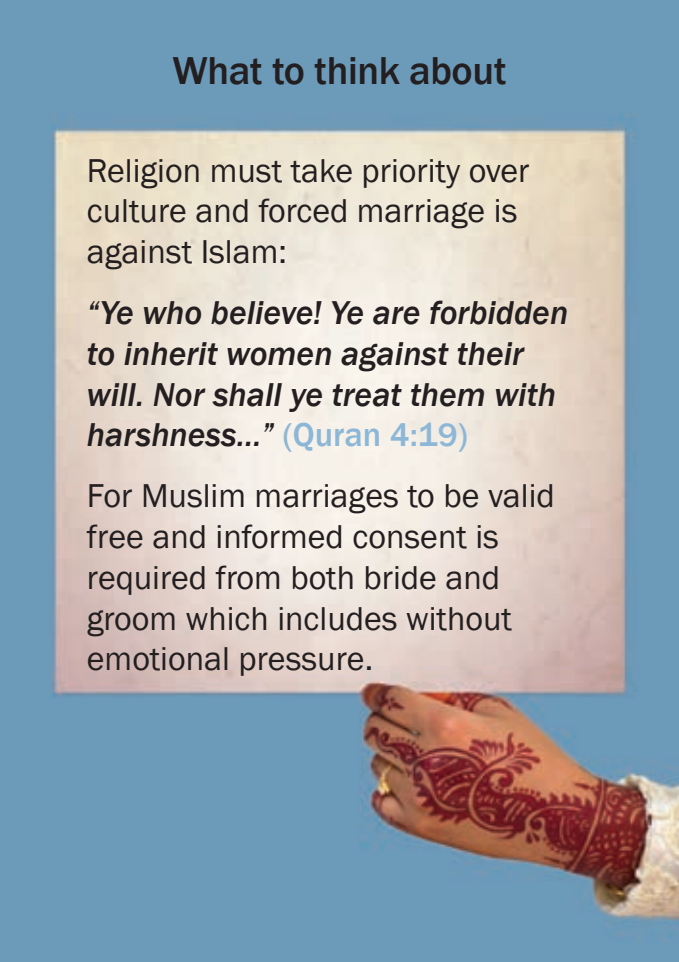
<style>
.page{position:relative;width:679px;height:962px;background:#fff}
.page>*{position:absolute;margin:0;border:0;box-sizing:border-box;transform-origin:0 0}
.t1{font:500 40px "Franklin Gothic";letter-spacing:-.01em;color:#231f20}
.t2{font:34px/40.8px "Franklin Gothic";color:#231f20}
.t3{font:italic 500 34px/40.8px "Franklin Gothic";color:#231f20}
.s1{font-style:normal;color:#8db7d7}
</style>
<div class="page">
<img style="left:0;top:0;width:678px;height:962px">
<p class="t1" style="left:172px;top:46px;width:335px">What to think about</p>
<p class="t2" style="left:87px;top:151px;width:444px">Religion must take priority over culture and forced marriage is against Islam:</p>
<p class="t3" style="left:87px;top:293px;width:482px">“Ye who believe! Ye are forbidden to inherit women against their will. Nor shall ye treat them with harshness…” <span class="s1">(Quran 4:19)</span></p>
<p class="t2" style="left:87px;top:476px;width:469px">For Muslim marriages to be valid free and informed consent is required from both bride and groom which includes without emotional pressure.</p>
</div>
